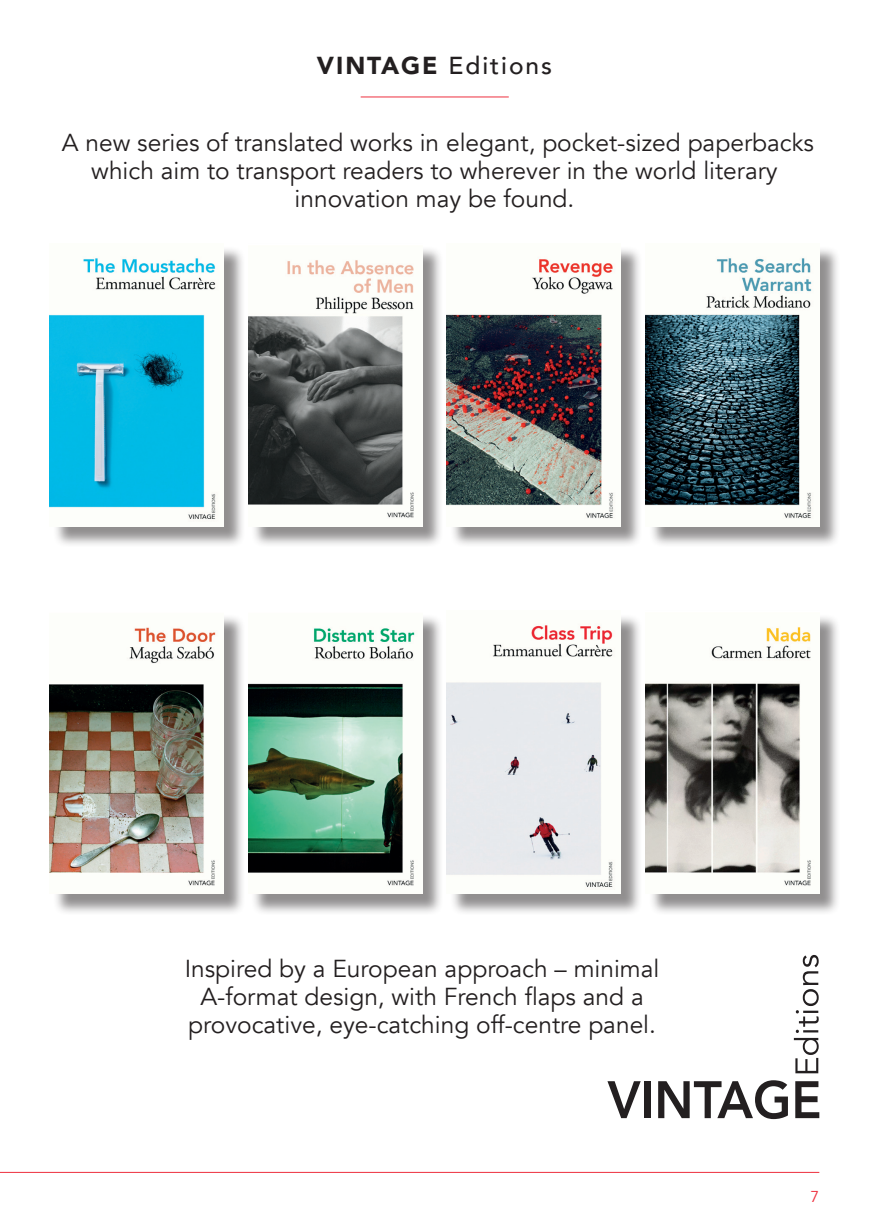
<style>
.page{position:relative;width:869px;height:1228px;background:#fff}
.page>*{position:absolute;margin:0;border:0;box-sizing:border-box;transform-origin:0 0}
.t1{font:24.5px/28px "Avenir";color:#231f20;text-align:center}
.t2{font:500 24.5px "Avenir";letter-spacing:.08em;color:#231f20}
.t3{font:15.75px "Avenir";color:#ee2f3e}
.s1{font-weight:900}
</style>
<div class="page">
<hr style="left:0;top:1172px;width:819px;height:1px;background:#ee2f3e">
<hr style="left:360px;top:97px;width:148px;height:1px;background:#ee2f3e">
<div style="left:52px;top:246px;width:193px;height:302px;background:#231f20;opacity:.5"></div>
<img style="left:50px;top:246px;width:173px;height:281px">
<div style="left:251px;top:246px;width:192px;height:302px;background:#231f20;opacity:.5"></div>
<img style="left:248px;top:246px;width:174px;height:281px">
<svg style="left:607px;top:1081px;width:33px;height:37px"></svg>
<div style="left:644px;top:1081px;width:6px;height:37px;background:#231f20"></div>
<svg style="left:658px;top:1080px;width:129px;height:39px"></svg>
<svg style="left:795px;top:1081px;width:24px;height:37px"></svg>
<svg style="left:793px;top:955px;width:25px;height:118px"></svg>
<div style="left:449px;top:246px;width:193px;height:302px;background:#231f20;opacity:.5"></div>
<img style="left:446px;top:246px;width:174px;height:281px">
<div style="left:648px;top:246px;width:192px;height:302px;background:#231f20;opacity:.5"></div>
<img style="left:645px;top:246px;width:174px;height:281px">
<div style="left:52px;top:613px;width:193px;height:303px;background:#231f20;opacity:.5"></div>
<img style="left:50px;top:613px;width:173px;height:281px">
<div style="left:251px;top:613px;width:192px;height:303px;background:#231f20;opacity:.5"></div>
<img style="left:248px;top:613px;width:174px;height:281px">
<div style="left:449px;top:613px;width:193px;height:303px;background:#231f20;opacity:.5"></div>
<img style="left:446px;top:613px;width:174px;height:281px">
<div style="left:648px;top:613px;width:192px;height:303px;background:#231f20;opacity:.5"></div>
<img style="left:645px;top:613px;width:174px;height:281px">
<p class="t2" style="left:317px;top:44px;width:236px"><span class="s1">VINTAGE</span> Editions</p>
<p class="t1" style="left:62px;top:128px;width:753px">A new series of translated works in elegant, pocket-sized paperbacks which aim to transport readers to wherever in the world literary innovation may be found.</p>
<p class="t1" style="left:184px;top:955px;width:476px">Inspired by a European approach – minimal<br>A-format design, with French flaps and a provocative, eye-catching off-centre panel.</p>
<p class="t3" style="left:810px;top:1187px;width:10px">7</p>
</div>
